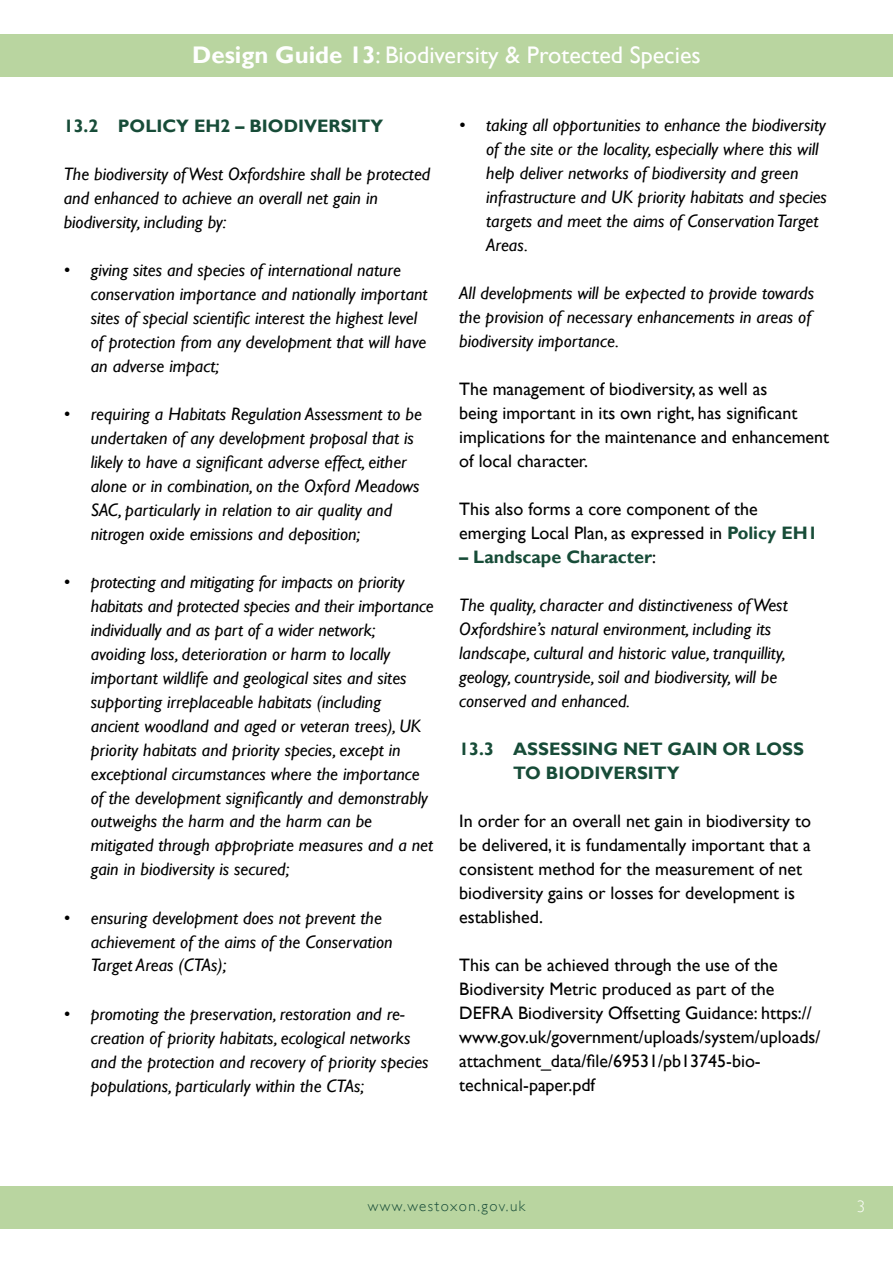
<style>
.page{position:relative;width:893px;height:1263px;background:#fff}
.page>*{position:absolute;margin:0;border:0;box-sizing:border-box;transform-origin:0 0}
.t1{font:24px "Gill Sans";color:#fff}
.t2{font:italic 18px/24px "Gill Sans";color:#000}
.t3{font:18px/24px "Gill Sans";color:#000}
.t4{font:700 18px/24px "Gill Sans";color:#174c38}
.t5{font:300 16.5px "Gill Sans";color:#fff}
.t6{font:300 15px "Gill Sans";letter-spacing:.1em;color:#174c38}
.s1{font-weight:700}
.s2{font-weight:700;color:#174c38}
.s3{font-weight:400;color:#000}
</style>
<div class="page">
<div style="left:0;top:1186px;width:893px;height:43px;background:#b9d5a0"></div>
<div style="left:0;top:34px;width:893px;height:43px;background:#b9d5a0"></div>
<h1 class="t1" style="left:192px;top:41px;width:510px"><span class="s1">Design Guide 13</span>: Biodiversity &amp; Protected Species</h1>
<p class="t4" style="left:64px;top:114px;width:321px">13.2 POLICY EH2 – BIODIVERSITY</p>
<p class="t2" style="left:64px;top:162px;width:368px">The biodiversity of West Oxfordshire shall be protected and enhanced to achieve an overall net gain in biodiversity, including by:</p>
<p class="t2" style="left:91px;top:258px;width:338px;text-indent:-27px">• giving sites and species of international nature conservation importance and nationally important sites of special scientific interest the highest level of protection from any development that will have an adverse impact;</p>
<p class="t2" style="left:91px;top:402px;width:333px;text-indent:-27px">• requiring a Habitats Regulation Assessment to be undertaken of any development proposal that is likely to have a significant adverse effect, either alone or in combination, on the Oxford Meadows SAC, particularly in relation to air quality and nitrogen oxide emissions and deposition;</p>
<p class="t2" style="left:91px;top:570px;width:344px;text-indent:-27px">• protecting and mitigating for impacts on priority habitats and protected species and their importance individually and as part of a wider network; avoiding loss, deterioration or harm to locally important wildlife and geological sites and sites supporting irreplaceable habitats (including ancient woodland and aged or veteran trees), UK priority habitats and priority species, except in exceptional circumstances where the importance of the development significantly and demonstrably outweighs the harm and the harm can be mitigated through appropriate measures and a net gain in biodiversity is secured;</p>
<p class="t2" style="left:91px;top:906px;width:303px;text-indent:-27px">• ensuring development does not prevent the achievement of the aims of the Conservation<br>Target Areas (CTAs);</p>
<p class="t2" style="left:91px;top:1002px;width:339px;text-indent:-27px">• promoting the preservation, restoration and re&shy;creation of priority habitats, ecological networks and the protection and recovery of priority species populations, particularly within the CTAs;</p>
<p class="t2" style="left:486px;top:114px;width:342px;text-indent:-27px">• taking all opportunities to enhance the biodiversity of the site or the locality, especially where this will help deliver networks of biodiversity and green infrastructure and UK priority habitats and species targets and meet the aims of Conservation Target Areas.</p>
<p class="t2" style="left:459px;top:282px;width:356px">All developments will be expected to provide towards the provision of necessary enhancements in areas of biodiversity importance.</p>
<p class="t3" style="left:459px;top:378px;width:371px">The management of biodiversity, as well as<br>being important in its own right, has significant implications for the maintenance and enhancement of local character.</p>
<p class="t3" style="left:459px;top:498px;width:360px">This also forms a core component of the emerging Local Plan, as expressed in <span class="s2">Policy EH1</span></p>
<p class="t4" style="left:459px;top:546px;width:198px">– Landscape Character<span class="s3">:</span></p>
<p class="t2" style="left:459px;top:594px;width:330px">The quality, character and distinctiveness of West Oxfordshire’s natural environment, including its landscape, cultural and historic value, tranquillity, geology, countryside, soil and biodiversity, will be conserved and enhanced.</p>
<p class="t4" style="left:513px;top:738px;width:292px;text-indent:-54px">13.3 ASSESSING NET GAIN OR LOSS<br>TO BIODIVERSITY</p>
<p class="t3" style="left:459px;top:810px;width:353px">In order for an overall net gain in biodiversity to be delivered, it is fundamentally important that a consistent method for the measurement of net biodiversity gains or losses for development is established.</p>
<p class="t3" style="left:459px;top:954px;width:363px">This can be achieved through the use of the Biodiversity Metric produced as part of the DEFRA Biodiversity Offsetting Guidance: https:// www.gov.uk/government/uploads/system/uploads/ attachment_data/file/69531/pb13745-bio&shy;technical-paper.pdf</p>
<p class="t6" style="left:368px;top:1197px;width:159px">www.westoxon.gov.uk</p>
<p class="t5" style="left:857px;top:1197px;width:10px">3</p>
</div>
